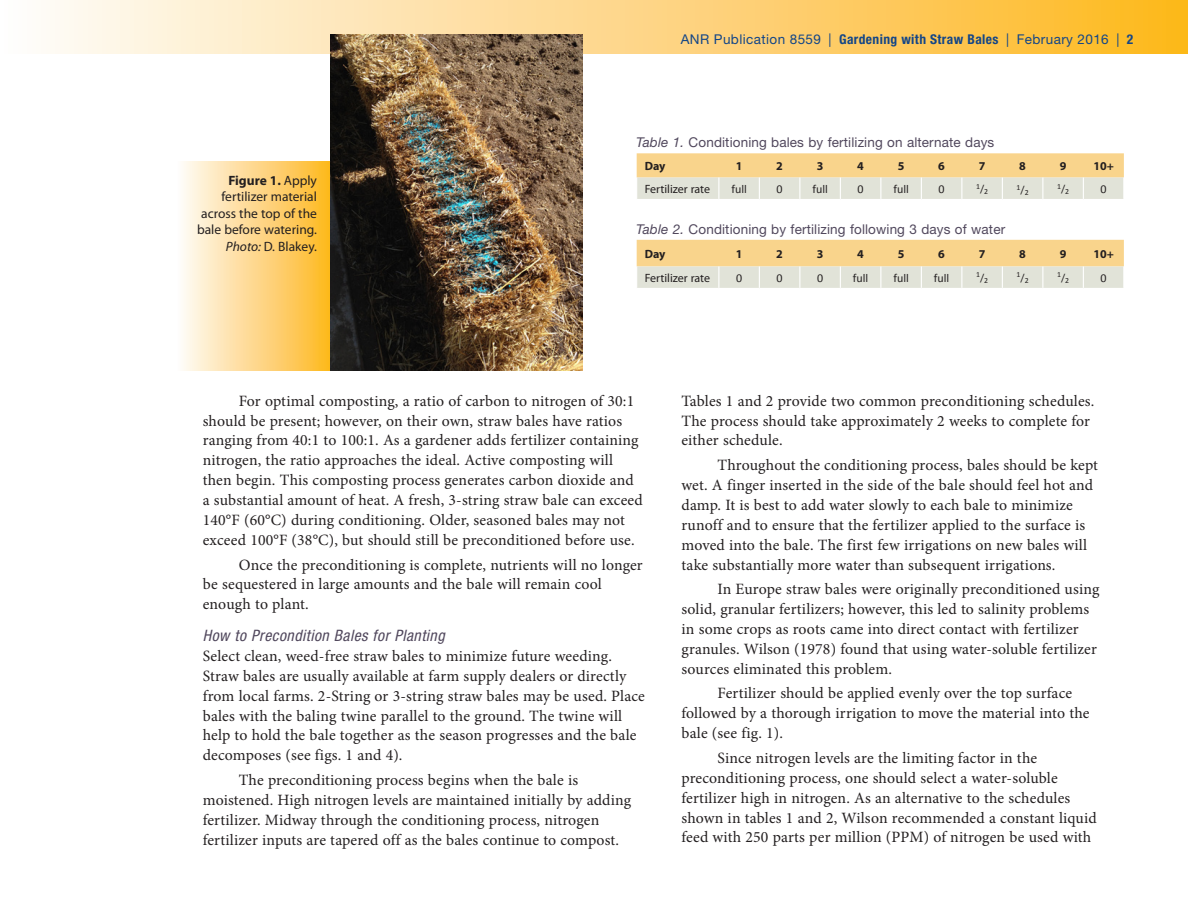
<style>
.page{position:relative;width:1188px;height:918px;background:#fff}
.page>*{position:absolute;margin:0;border:0;box-sizing:border-box;transform-origin:0 0}
.P2{font:15.75px/19.8px "Minion Pro";letter-spacing:.01em;color:#231f20}
.P1{font:15.75px/19.8px "Minion Pro";letter-spacing:.01em;color:#231f20}
.t1{font:italic condensed 15.75px "Helvetica Neue LT Std";letter-spacing:.03em;color:#51485d}
.Table_number{font:13.5px "Helvetica Neue LT Std";letter-spacing:.01em;color:#51485d}
.Figure_caption{font:13.5px/16.5px "Myriad Pro";color:#231f20;text-align:right}
.Page_folio_Title__pa{font:13.5px "Helvetica Neue LT Std";letter-spacing:.03em;color:#144687}
.Table_text{font:12px "Calibri";color:#231f20}
.Table_boxhead{font:700 12px "Myriad Pro";color:#231f20}
.Table_text-2{font:12px "Myriad Pro";color:#231f20}
.Table_text-3{font:7.8px "Calibri";color:#231f20}
.s1{font-weight:700}
.s2{font-style:italic}
.s3{font-weight:700;font-stretch:condensed}
.s4{font-family:"Myriad Pro";font-size:12px}
</style>
<div class="page">
<div style="left:0;top:0;width:1188px;height:54px;background:linear-gradient(to right,#fefcfd,#feb720)"></div>
<div style="left:176px;top:161px;width:154px;height:210px;background:linear-gradient(to right,#fefcfd,#feb824)"></div>
<img style="left:330px;top:34px;width:253px;height:337px">
<svg style="left:636px;top:153px;width:488px;height:46px"></svg>
<svg style="left:636px;top:240px;width:488px;height:48px"></svg>
<p class="Figure_caption" style="left:197px;top:172px;width:121px"><span class="s1">Figure 1.</span> Apply fertilizer material across the top of the bale before watering.<br><span class="s2">Photo:</span> D. Blakey.</p>
<p class="Page_folio_Title__pa" style="left:681px;top:31px;width:454px">ANR Publication 8559 | <span class="s3">Gardening with Straw Bales</span> | February 2016 | <span class="s3">2</span></p>
<p class="Table_number" style="left:636px;top:134px;width:360px"><span class="s2">Table 1.</span> Conditioning bales by fertilizing on alternate days</p>
<p class="Table_boxhead" style="left:645px;top:158px;width:22px">Day</p>
<p class="Table_boxhead" style="left:736px;top:158px;width:8px">1</p>
<p class="Table_boxhead" style="left:776px;top:158px;width:8px">2</p>
<p class="Table_boxhead" style="left:817px;top:158px;width:8px">3</p>
<p class="Table_boxhead" style="left:857px;top:158px;width:8px">4</p>
<p class="Table_boxhead" style="left:898px;top:158px;width:8px">5</p>
<p class="Table_boxhead" style="left:938px;top:158px;width:8px">6</p>
<p class="Table_boxhead" style="left:979px;top:158px;width:8px">7</p>
<p class="Table_boxhead" style="left:1019px;top:158px;width:8px">8</p>
<p class="Table_boxhead" style="left:1060px;top:158px;width:8px">9</p>
<p class="Table_boxhead" style="left:1093px;top:158px;width:22px">10+</p>
<p class="Table_text-2" style="left:645px;top:181px;width:67px">Fertilizer rate</p>
<p class="Table_text" style="left:731px;top:181px;width:17px">full</p>
<p class="Table_text" style="left:777px;top:181px;width:8px">0</p>
<p class="Table_text" style="left:812px;top:181px;width:17px">full</p>
<p class="Table_text" style="left:858px;top:181px;width:8px">0</p>
<p class="Table_text" style="left:893px;top:181px;width:17px">full</p>
<p class="Table_text" style="left:939px;top:181px;width:8px">0</p>
<p class="Table_text-3" style="left:976px;top:184px;width:14px">1<span class="s4">/</span>2</p>
<p class="Table_text-3" style="left:1017px;top:185px;width:14px">1<span class="s4">/</span>2</p>
<p class="Table_text-3" style="left:1057px;top:184px;width:14px">1<span class="s4">/</span>2</p>
<p class="Table_text" style="left:1101px;top:181px;width:8px">0</p>
<p class="Table_number" style="left:636px;top:221px;width:371px"><span class="s2">Table 2.</span> Conditioning by fertilizing following 3 days of water</p>
<p class="Table_boxhead" style="left:645px;top:246px;width:22px">Day</p>
<p class="Table_boxhead" style="left:736px;top:246px;width:8px">1</p>
<p class="Table_boxhead" style="left:776px;top:246px;width:8px">2</p>
<p class="Table_boxhead" style="left:817px;top:246px;width:8px">3</p>
<p class="Table_boxhead" style="left:857px;top:246px;width:8px">4</p>
<p class="Table_boxhead" style="left:898px;top:246px;width:8px">5</p>
<p class="Table_boxhead" style="left:938px;top:246px;width:8px">6</p>
<p class="Table_boxhead" style="left:979px;top:246px;width:8px">7</p>
<p class="Table_boxhead" style="left:1019px;top:246px;width:8px">8</p>
<p class="Table_boxhead" style="left:1060px;top:246px;width:8px">9</p>
<p class="Table_boxhead" style="left:1093px;top:246px;width:22px">10+</p>
<p class="Table_text-2" style="left:645px;top:270px;width:67px">Fertilizer rate</p>
<p class="Table_text" style="left:736px;top:270px;width:8px">0</p>
<p class="Table_text" style="left:777px;top:270px;width:8px">0</p>
<p class="Table_text" style="left:817px;top:270px;width:8px">0</p>
<p class="Table_text" style="left:853px;top:270px;width:17px">full</p>
<p class="Table_text" style="left:893px;top:270px;width:17px">full</p>
<p class="Table_text" style="left:934px;top:270px;width:17px">full</p>
<p class="Table_text-3" style="left:976px;top:272px;width:14px">1<span class="s4">/</span>2</p>
<p class="Table_text-3" style="left:1017px;top:272px;width:14px">1<span class="s4">/</span>2</p>
<p class="Table_text-3" style="left:1057px;top:272px;width:14px">1<span class="s4">/</span>2</p>
<p class="Table_text" style="left:1101px;top:270px;width:8px">0</p>
<p class="P2" style="left:203px;top:391px;width:442px;text-indent:36px">For optimal composting, a ratio of carbon to nitrogen of 30:1 should be present; however, on their own, straw bales have ratios ranging from 40:1 to 100:1. As a gardener adds fertilizer containing nitrogen, the ratio approaches the ideal. Active composting will then begin. This composting process generates carbon dioxide and a substantial amount of heat. A fresh, 3-string straw bale can exceed 140°F (60°C) during conditioning. Older, seasoned bales may not exceed 100°F (38°C), but should still be preconditioned before use.</p>
<p class="P2" style="left:203px;top:555px;width:442px;text-indent:36px">Once the preconditioning is complete, nutrients will no longer be sequestered in large amounts and the bale will remain cool enough to plant.</p>
<p class="t1" style="left:203px;top:626px;width:243px">How to Precondition Bales for Planting</p>
<p class="P1" style="left:203px;top:646px;width:444px">Select clean, weed-free straw bales to minimize future weeding.<br>Straw bales are usually available at farm supply dealers or directly from local farms. 2-String or 3-string straw bales may be used. Place bales with the baling twine parallel to the ground. The twine will help to hold the bale together as the season progresses and the bale decomposes (see figs. 1 and 4).</p>
<p class="P2" style="left:203px;top:770px;width:430px;text-indent:36px">The preconditioning process begins when the bale is moistened. High nitrogen levels are maintained initially by adding fertilizer. Midway through the conditioning process, nitrogen fertilizer inputs are tapered off as the bales continue to compost.</p>
<p class="P2" style="left:681px;top:391px;width:414px">Tables 1 and 2 provide two common preconditioning schedules.<br>The process should take approximately 2 weeks to complete for either schedule.</p>
<p class="P2" style="left:681px;top:455px;width:418px;text-indent:36px">Throughout the conditioning process, bales should be kept wet. A finger inserted in the side of the bale should feel hot and damp. It is best to add water slowly to each bale to minimize runoff and to ensure that the fertilizer applied to the surface is moved into the bale. The first few irrigations on new bales will take substantially more water than subsequent irrigations.</p>
<p class="P2" style="left:681px;top:579px;width:419px;text-indent:36px">In Europe straw bales were originally preconditioned using solid, granular fertilizers; however, this led to salinity problems in some crops as roots came into direct contact with fertilizer granules. Wilson (1978) found that using water-soluble fertilizer sources eliminated this problem.</p>
<p class="P2" style="left:681px;top:684px;width:410px;text-indent:36px">Fertilizer should be applied evenly over the top surface followed by a thorough irrigation to move the material into the bale (see fig. 1).</p>
<p class="P2" style="left:681px;top:748px;width:417px;text-indent:36px">Since nitrogen levels are the limiting factor in the preconditioning process, one should select a water-soluble fertilizer high in nitrogen. As an alternative to the schedules shown in tables 1 and 2, Wilson recommended a constant liquid feed with 250 parts per million (PPM) of nitrogen be used with</p>
</div>
